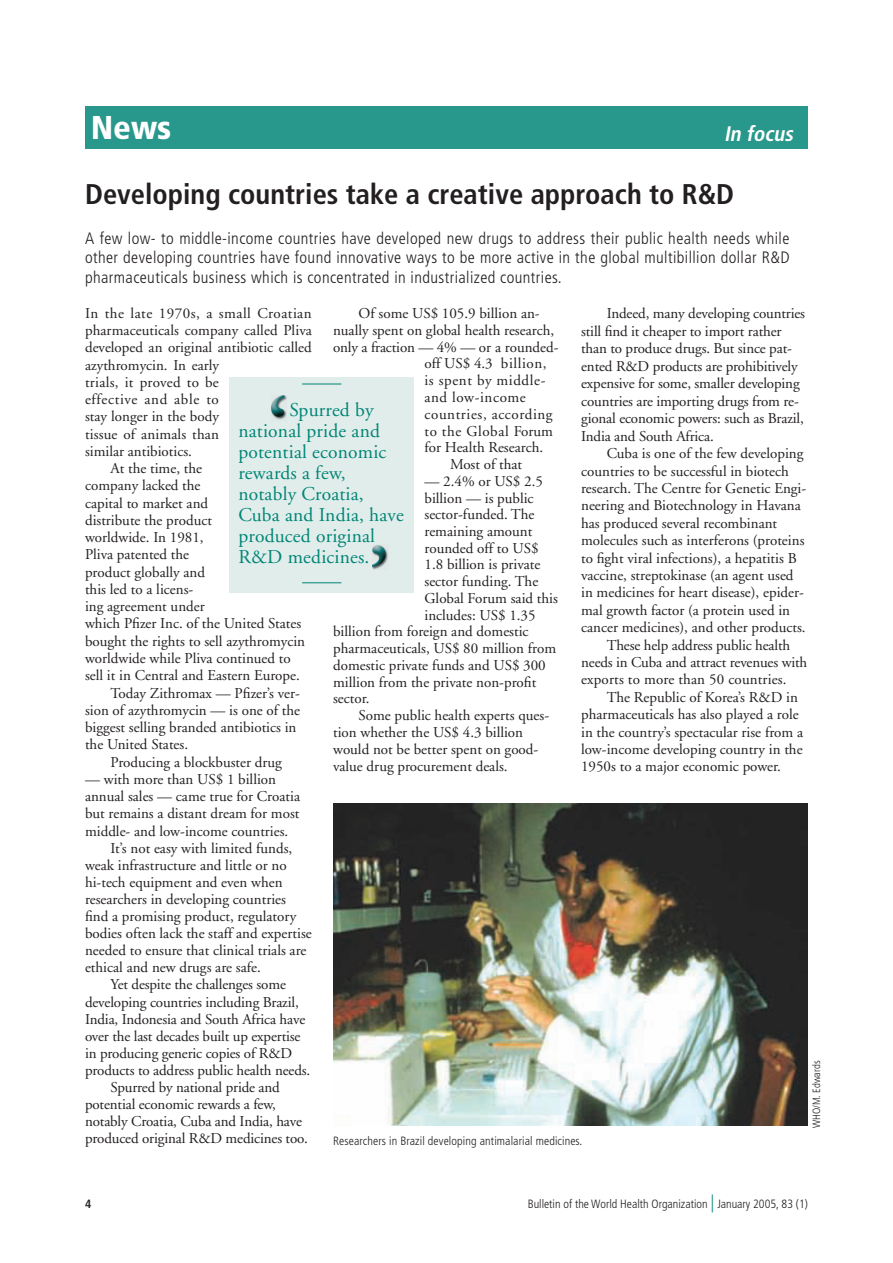
<style>
.page{position:relative;width:893px;height:1263px;background:#fff}
.page>*{position:absolute;margin:0;border:0;box-sizing:border-box;transform-origin:0 0}
.t1{font:900 condensed 33px "Frutiger";color:#fff}
.t2{font:700 condensed 28.5px "Frutiger";color:#231f20}
.t3{font:italic 700 condensed 21px "Frutiger";color:#fff}
.t4{font:19.5px/21px "Adobe Garamond";letter-spacing:.01em;color:#008575}
.t5{font:300 condensed 16.5px/19.5px "Frutiger";letter-spacing:.025em;color:#231f20;text-align:justify}
.t6{font:15px/17.5px "Adobe Garamond";color:#231f20}
.t7{font:15px "Adobe Garamond";letter-spacing:.04em;color:#231f20}
.t8{font:15px "Adobe Garamond";letter-spacing:.03em;color:#231f20}
.t9{font:15px "Adobe Garamond";letter-spacing:.02em;color:#231f20}
.t10{font:15px "Adobe Garamond";letter-spacing:.045em;color:#231f20}
.t11{font:300 condensed 12px "Frutiger";letter-spacing:.01em;color:#231f20}
.t12{font:700 condensed 12px "Frutiger";color:#231f20}
.t13{font:300 condensed 10.5px "Frutiger";color:#231f20}
.s1{font-size:18px;color:#008575}
</style>
<div class="page">
<div style="left:85px;top:106px;width:723px;height:43px;background:#27988b"></div>
<img style="left:333px;top:803px;width:475px;height:323px">
<div style="left:230px;top:377px;width:184px;height:216px;background:#e1edeb"></div>
<hr style="left:302px;top:384px;width:39px;height:1px;background:#008575">
<hr style="left:302px;top:582px;width:39px;height:1px;background:#008575">
<img style="left:271px;top:396px;width:16px;height:24px">
<img style="left:372px;top:545px;width:16px;height:25px">
<h1 class="t1" style="left:91px;top:108px;width:82px">News</h1>
<h3 class="t3" style="left:724px;top:121px;width:75px">In focus</h3>
<h2 class="t2" style="left:85px;top:177px;width:651px">Developing countries take a creative approach to R&amp;D</h2>
<p class="t5" style="left:85px;top:228px;width:706px">A few low- to middle-income countries have developed new drugs to address their public health needs while other developing countries have found innovative ways to be more active in the global multibillion dollar R&amp;D pharmaceuticals business which is concentrated in industrialized countries.</p>
<p class="t6" style="left:359px;top:305px;width:183px">Of some US$ 105.9 billion an-</p>
<p class="t6" style="left:333px;top:322px;width:223px">nually spent on global health research,</p>
<p class="t6" style="left:333px;top:338px;width:227px">only a fraction — 4% — or a rounded-</p>
<p class="t7" style="left:424px;top:356px;width:124px">off US$ 4.3 billion,</p>
<p class="t7" style="left:424px;top:372px;width:122px">is spent by middle-</p>
<p class="t7" style="left:424px;top:389px;width:103px">and low-income</p>
<p class="t7" style="left:424px;top:406px;width:130px">countries, according</p>
<p class="t7" style="left:424px;top:423px;width:130px">to the Global Forum</p>
<p class="t6" style="left:424px;top:439px;width:120px">for Health Research.</p>
<p class="t6" style="left:450px;top:456px;width:74px">Most of that</p>
<p class="t6" style="left:424px;top:473px;width:120px">— 2.4% or US$ 2.5</p>
<p class="t6" style="left:424px;top:489px;width:111px">billion — is public</p>
<p class="t6" style="left:424px;top:506px;width:111px">sector-funded. The</p>
<p class="t6" style="left:424px;top:523px;width:109px">remaining amount</p>
<p class="t6" style="left:424px;top:540px;width:116px">rounded off to US$</p>
<p class="t6" style="left:424px;top:556px;width:117px">1.8 billion is private</p>
<p class="t6" style="left:424px;top:573px;width:115px">sector funding. The</p>
<p class="t6" style="left:424px;top:590px;width:135px">Global Forum said this</p>
<p class="t6" style="left:424px;top:606px;width:113px">includes: US$ 1.35</p>
<p class="t6" style="left:333px;top:623px;width:197px">billion from foreign and domestic</p>
<p class="t6" style="left:333px;top:640px;width:225px">pharmaceuticals, US$ 80 million from</p>
<p class="t6" style="left:333px;top:657px;width:214px">domestic private funds and US$ 300</p>
<p class="t6" style="left:333px;top:673px;width:205px">million from the private non-profit</p>
<p class="t6" style="left:333px;top:690px;width:38px">sector.</p>
<p class="t6" style="left:359px;top:707px;width:192px">Some public health experts ques-</p>
<p class="t6" style="left:333px;top:724px;width:192px">tion whether the US$ 4.3 billion</p>
<p class="t6" style="left:333px;top:741px;width:207px">would not be better spent on good-</p>
<p class="t6" style="left:333px;top:758px;width:176px">value drug procurement deals.</p>
<p class="t6" style="left:581px;top:305px;width:225px;text-indent:26px">Indeed, many developing countries still find it cheaper to import rather than to produce drugs. But since pat&shy;ented R&amp;D products are prohibitively expensive for some, smaller developing countries are importing drugs from re&shy;gional economic powers: such as Brazil, India and South Africa.</p>
<p class="t6" style="left:607px;top:445px;width:198px">Cuba is one of the few developing</p>
<p class="t6" style="left:581px;top:462px;width:209px">countries to be successful in biotech</p>
<p class="t6" style="left:581px;top:480px;width:227px">research. The Centre for Genetic Engi-</p>
<p class="t6" style="left:581px;top:497px;width:221px">neering and Biotechnology in Havana</p>
<p class="t6" style="left:581px;top:515px;width:198px">has produced several recombinant</p>
<p class="t6" style="left:581px;top:532px;width:225px">molecules such as interferons (proteins</p>
<p class="t6" style="left:581px;top:549px;width:217px">to fight viral infections), a hepatitis B</p>
<p class="t6" style="left:581px;top:567px;width:214px">vaccine, streptokinase (an agent used</p>
<p class="t6" style="left:581px;top:584px;width:224px">in medicines for heart disease), epider-</p>
<p class="t6" style="left:581px;top:602px;width:211px">mal growth factor (a protein used in</p>
<p class="t6" style="left:581px;top:619px;width:226px">cancer medicines), and other products.</p>
<p class="t6" style="left:607px;top:636px;width:185px">These help address public health</p>
<p class="t6" style="left:581px;top:654px;width:228px">needs in Cuba and attract revenues with</p>
<p class="t6" style="left:581px;top:671px;width:207px">exports to more than 50 countries.</p>
<p class="t6" style="left:607px;top:689px;width:193px">The Republic of Korea’s R&amp;D in</p>
<p class="t6" style="left:581px;top:706px;width:219px">pharmaceuticals has also played a role</p>
<p class="t6" style="left:581px;top:723px;width:223px">in the country’s spectacular rise from a</p>
<p class="t6" style="left:581px;top:741px;width:223px">low-income developing country in the</p>
<p class="t6" style="left:581px;top:758px;width:201px">1950s to a major economic power.</p>
<p class="t8" style="left:85px;top:305px;width:228px">In the late 1970s, a small Croatian</p>
<p class="t6" style="left:85px;top:322px;width:228px">pharmaceuticals company called Pliva</p>
<p class="t6" style="left:85px;top:339px;width:228px">developed an original antibiotic called</p>
<p class="t6" style="left:85px;top:357px;width:136px">azythromycin. In early</p>
<p class="t9" style="left:85px;top:374px;width:135px">trials, it proved to be</p>
<p class="t10" style="left:85px;top:391px;width:135px">effective and able to</p>
<p class="t6" style="left:85px;top:408px;width:135px">stay longer in the body</p>
<p class="t6" style="left:85px;top:426px;width:135px">tissue of animals than</p>
<p class="t6" style="left:85px;top:443px;width:108px">similar antibiotics.</p>
<p class="t6" style="left:111px;top:460px;width:93px">At the time, the</p>
<p class="t6" style="left:85px;top:477px;width:117px">company lacked the</p>
<p class="t6" style="left:85px;top:495px;width:125px">capital to market and</p>
<p class="t6" style="left:85px;top:512px;width:128px">distribute the product</p>
<p class="t6" style="left:85px;top:529px;width:120px">worldwide. In 1981,</p>
<p class="t6" style="left:85px;top:546px;width:106px">Pliva patented the</p>
<p class="t6" style="left:85px;top:564px;width:121px">product globally and</p>
<p class="t6" style="left:85px;top:581px;width:110px">this led to a licens-</p>
<p class="t6" style="left:85px;top:598px;width:121px">ing agreement under</p>
<p class="t6" style="left:85px;top:615px;width:218px">which Pfizer Inc. of the United States</p>
<p class="t6" style="left:85px;top:633px;width:222px">bought the rights to sell azythromycin</p>
<p class="t6" style="left:85px;top:650px;width:207px">worldwide while Pliva continued to</p>
<p class="t6" style="left:85px;top:667px;width:216px">sell it in Central and Eastern Europe.</p>
<p class="t6" style="left:111px;top:684px;width:191px">Today Zithromax — Pfizer’s ver-</p>
<p class="t6" style="left:85px;top:702px;width:217px">sion of azythromycin — is one of the</p>
<p class="t6" style="left:85px;top:719px;width:213px">biggest selling branded antibiotics in</p>
<p class="t6" style="left:85px;top:736px;width:105px">the United States.</p>
<p class="t6" style="left:111px;top:753px;width:173px">Producing a blockbuster drug</p>
<p class="t6" style="left:85px;top:771px;width:193px">— with more than US$ 1 billion</p>
<p class="t6" style="left:85px;top:788px;width:217px">annual sales — came true for Croatia</p>
<p class="t6" style="left:85px;top:805px;width:216px">but remains a distant dream for most</p>
<p class="t6" style="left:85px;top:822px;width:205px">middle- and low-income countries.</p>
<p class="t6" style="left:111px;top:839px;width:183px">It’s not easy with limited funds,</p>
<p class="t6" style="left:85px;top:856px;width:203px">weak infrastructure and little or no</p>
<p class="t6" style="left:85px;top:874px;width:199px">hi-tech equipment and even when</p>
<p class="t6" style="left:85px;top:891px;width:202px">researchers in developing countries</p>
<p class="t6" style="left:85px;top:908px;width:213px">find a promising product, regulatory</p>
<p class="t6" style="left:85px;top:925px;width:228px">bodies often lack the staff and expertise</p>
<p class="t6" style="left:85px;top:942px;width:223px">needed to ensure that clinical trials are</p>
<p class="t6" style="left:85px;top:959px;width:177px">ethical and new drugs are safe.</p>
<p class="t6" style="left:111px;top:976px;width:177px">Yet despite the challenges some</p>
<p class="t6" style="left:85px;top:993px;width:215px">developing countries including Brazil,</p>
<p class="t6" style="left:85px;top:1010px;width:222px">India, Indonesia and South Africa have</p>
<p class="t6" style="left:85px;top:1027px;width:217px">over the last decades built up expertise</p>
<p class="t6" style="left:85px;top:1045px;width:209px">in producing generic copies of R&amp;D</p>
<p class="t6" style="left:85px;top:1062px;width:227px">products to address public health needs.</p>
<p class="t6" style="left:111px;top:1079px;width:171px">Spurred by national pride and</p>
<p class="t6" style="left:85px;top:1096px;width:192px">potential economic rewards a few,</p>
<p class="t6" style="left:85px;top:1113px;width:218px">notably Croatia, Cuba and India, have</p>
<p class="t6" style="left:85px;top:1130px;width:224px">produced original R&amp;D medicines too.</p>
<h3 class="t4" style="left:238px;top:400px;width:167px;text-indent:51px">Spurred by national pride and potential economic rewards a few, notably Croatia,<br>Cuba and India, have produced original<br>R&amp;D medicines.</h3>
<p class="t13" style="left:810px;top:1128px;width:69px;rotate:-90deg">WHO/M. Edwards</p>
<p class="t11" style="left:333px;top:1133px;width:251px">Researchers in Brazil developing antimalarial medicines.</p>
<p class="t12" style="left:85px;top:1197px;width:8px">4</p>
<p class="t11" style="left:528px;top:1197px;width:282px">Bulletin of the World Health Organization <span class="s1">|</span> January 2005, 83 (1)</p>
</div>
